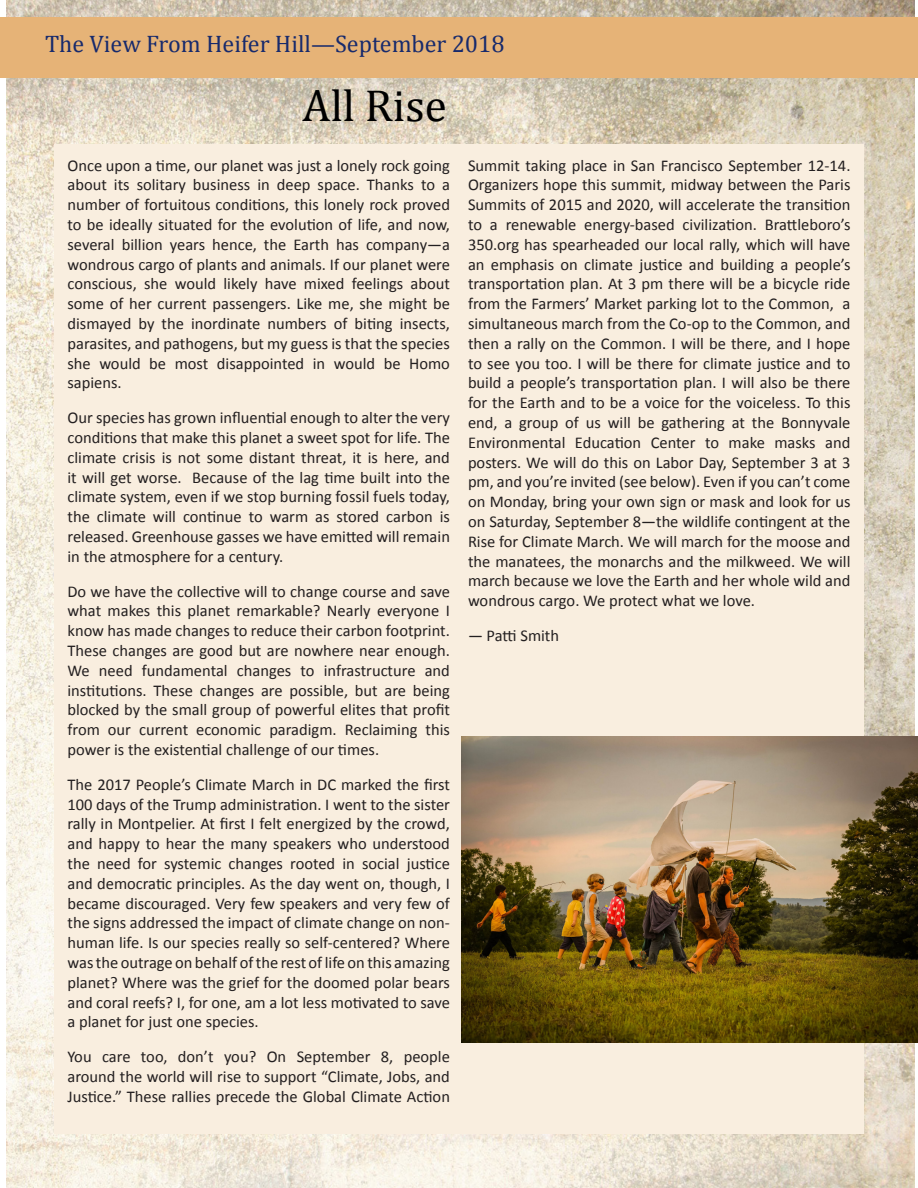
<style>
.page{position:relative;width:918px;height:1188px;background:#fff}
.page>*{position:absolute;margin:0;border:0;box-sizing:border-box;transform-origin:0 0}
.t1{font:45px "Cambria";color:#000}
.t2{font:24px "Cambria";color:#172a6c}
.t3{font:16.5px/19.8px "Calibri";color:#231f20;text-align:justify}
</style>
<div class="page">
<img style="left:6px;top:0;width:909px;height:1188px">
<div style="left:54px;top:145px;width:810px;height:989px;background:#f9eedf"></div>
<div style="left:0;top:18px;width:918px;height:60px;background:#e6b377"></div>
<img style="left:462px;top:737px;width:456px;height:306px">
<p class="t2" style="left:45px;top:30px;width:461px">The View From Heifer Hill—September 2018</p>
<p class="t1" style="left:303px;top:79px;width:146px">All Rise</p>
<p class="t3" style="left:68px;top:154px;width:384px">Once upon a time, our planet was just a lonely rock going about its solitary business in deep space. Thanks to a number of fortuitous conditions, this lonely rock proved to be ideally situated for the evolution of life, and now, several billion years hence, the Earth has company—a wondrous cargo of plants and animals. If our planet were conscious, she would likely have mixed feelings about some of her current passengers. Like me, she might be dismayed by the inordinate numbers of biting insects, parasites, and pathogens, but my guess is that the species she would be most disappointed in would be Homo sapiens.</p>
<p class="t3" style="left:68px;top:407px;width:384px">Our species has grown influential enough to alter the very conditions that make this planet a sweet spot for life. The climate crisis is not some distant threat, it is here, and it will get worse. Because of the lag time built into the climate system, even if we stop burning fossil fuels today, the climate will continue to warm as stored carbon is released. Greenhouse gasses we have emitted will remain in the atmosphere for a century.</p>
<p class="t3" style="left:68px;top:580px;width:384px">Do we have the collective will to change course and save what makes this planet remarkable? Nearly everyone I know has made changes to reduce their carbon footprint.<br>These changes are good but are nowhere near enough.<br>We need fundamental changes to infrastructure and institutions. These changes are possible, but are being blocked by the small group of powerful elites that profit from our current economic paradigm. Reclaiming this power is the existential challenge of our times.</p>
<p class="t3" style="left:68px;top:774px;width:384px">The 2017 People’s Climate March in DC marked the first 100 days of the Trump administration. I went to the sister rally in Montpelier. At first I felt energized by the crowd, and happy to hear the many speakers who understood the need for systemic changes rooted in social justice and democratic principles. As the day went on, though, I became discouraged. Very few speakers and very few of the signs addressed the impact of climate change on non&shy;human life. Is our species really so self-centered? Where was the outrage on behalf of the rest of life on this amazing planet? Where was the grief for the doomed polar bears and coral reefs? I, for one, am a lot less motivated to save a planet for just one species.</p>
<p class="t3" style="left:68px;top:1046px;width:384px">You care too, don’t you? On September 8, people around the world will rise to support “Climate, Jobs, and Justice.” These rallies precede the Global Climate Action</p>
<p class="t3" style="left:468px;top:154px;width:384px">Summit taking place in San Francisco September 12-14.<br>Organizers hope this summit, midway between the Paris Summits of 2015 and 2020, will accelerate the transition to a renewable energy-based civilization. Brattleboro’s 350.org has spearheaded our local rally, which will have an emphasis on climate justice and building a people’s transportation plan. At 3 pm there will be a bicycle ride from the Farmers’ Market parking lot to the Common, a simultaneous march from the Co-op to the Common, and then a rally on the Common. I will be there, and I hope to see you too. I will be there for climate justice and to build a people’s transportation plan. I will also be there for the Earth and to be a voice for the voiceless. To this end, a group of us will be gathering at the Bonnyvale Environmental Education Center to make masks and posters. We will do this on Labor Day, September 3 at 3 pm, and you’re invited (see below). Even if you can’t come on Monday, bring your own sign or mask and look for us on Saturday, September 8—the wildlife contingent at the Rise for Climate March. We will march for the moose and the manatees, the monarchs and the milkweed. We will march because we love the Earth and her whole wild and wondrous cargo. We protect what we love.</p>
<p class="t3" style="left:468px;top:625px;width:93px">— Patti Smith</p>
</div>
